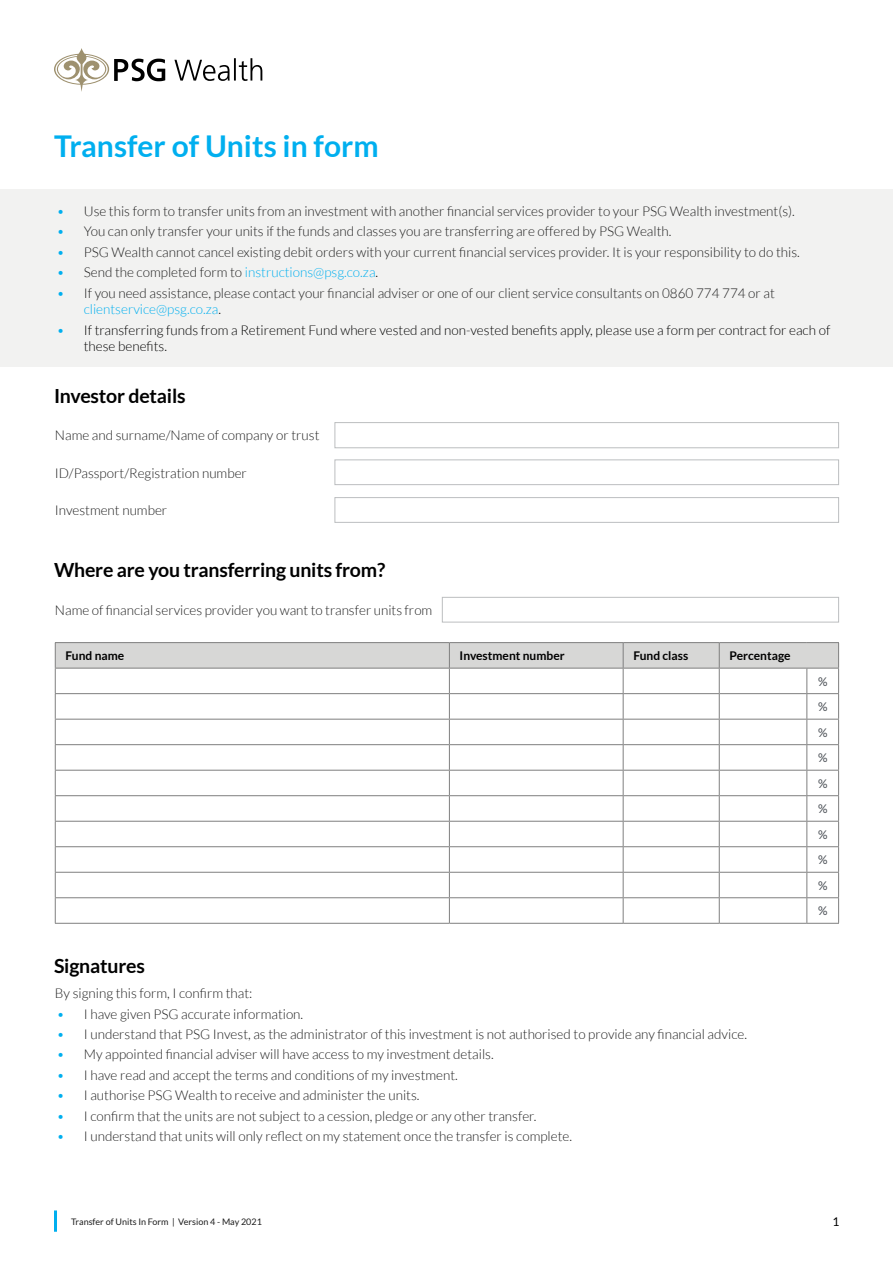
<style>
.page{position:relative;width:893px;height:1263px;background:#fff}
.page>*{position:absolute;margin:0;border:0;box-sizing:border-box;transform-origin:0 0}
.t1{font:700 30px "Lato";color:#00afef}
.t2{font:700 19.5px "Lato";letter-spacing:-.01em;color:#000}
.t3{font:300 13.5px/16.2px "Lato";color:#1e1e1e}
.t4{font:300 13.5px/16.5px "Lato";color:#000}
.t5{font:300 13.5px "Lato";color:#00afef}
.t6{font:700 12px "Lato";color:#000}
.t7{font:12px/25.5px "Lato";color:#494e54;text-align:justify}
.t8{font:12px "Lato";color:#000}
.t9{font:9px "Lato";color:#1e1e1e}
.s1{color:#00afef}
.s2{color:#1e1e1e}
.s3{color:#000}
</style>
<div class="page">
<hr style="left:54px;top:1210px;width:3px;height:22px;background:#00afef">
<div style="left:0;top:189px;width:893px;height:178px;background:#f2f2f1"></div>
<div style="left:334px;top:422px;width:505px;height:26px;border:1px solid #bcbec0"></div>
<div style="left:334px;top:459px;width:505px;height:26px;border:1px solid #bcbec0"></div>
<div style="left:334px;top:497px;width:505px;height:26px;border:1px solid #bcbec0"></div>
<div style="left:442px;top:597px;width:397px;height:25px;border:1px solid #bcbec0"></div>
<hr style="left:55px;top:642px;width:394px;height:1px;background:#7f7f7f">
<hr style="left:449px;top:642px;width:174px;height:1px;background:#7f7f7f">
<hr style="left:623px;top:642px;width:96px;height:1px;background:#7f7f7f">
<hr style="left:719px;top:642px;width:88px;height:1px;background:#7f7f7f">
<hr style="left:807px;top:642px;width:32px;height:1px;background:#7f7f7f">
<svg style="left:55px;top:643px;width:784px;height:280px"></svg>
<hr style="left:55px;top:923px;width:394px;height:1px;background:#7f7f7f">
<hr style="left:449px;top:923px;width:174px;height:1px;background:#7f7f7f">
<hr style="left:623px;top:923px;width:96px;height:1px;background:#7f7f7f">
<hr style="left:719px;top:923px;width:88px;height:1px;background:#7f7f7f">
<hr style="left:807px;top:923px;width:32px;height:1px;background:#7f7f7f">
<svg style="left:54px;top:48px;width:208px;height:44px"></svg>
<h1 class="t1" style="left:54px;top:128px;width:326px">Transfer of Units in form</h1>
<p class="t3" style="left:57px;top:203px;width:740px"><span class="s1">•</span> Use this form to transfer units from an investment with another financial services provider to your PSG Wealth investment(s).</p>
<p class="t3" style="left:57px;top:223px;width:616px"><span class="s1">•</span> You can only transfer your units if the funds and classes you are transferring are offered by PSG Wealth.</p>
<p class="t3" style="left:57px;top:244px;width:745px"><span class="s1">•</span> PSG Wealth cannot cancel existing debit orders with your current financial services provider. It is your responsibility to do this.</p>
<p class="t5" style="left:57px;top:265px;width:323px">• <span class="s2">Send the completed form to</span> instructions@psg.co.za<span class="s3">.</span></p>
<p class="t3" style="left:84px;top:285px;width:693px;text-indent:-27px"><span class="s1">•</span> If you need assistance, please contact your financial adviser or one of our client service consultants on 0860 774 774 or at <span class="s1">clientservice@psg.co.za</span><span class="s3">.</span></p>
<p class="t4" style="left:84px;top:321px;width:748px;text-indent:-27px"><span class="s1">•</span> If transferring funds from a Retirement Fund where vested and non-vested benefits apply, please use a form per contract for each of these benefits.</p>
<h2 class="t2" style="left:54px;top:384px;width:133px">Investor details</h2>
<p class="t3" style="left:55px;top:427px;width:266px">Name and surname/Name of company or trust</p>
<p class="t3" style="left:55px;top:465px;width:194px">ID/Passport/Registration number</p>
<p class="t3" style="left:55px;top:502px;width:114px">Investment number</p>
<h2 class="t2" style="left:54px;top:559px;width:333px">Where are you transferring units from?</h2>
<p class="t3" style="left:55px;top:602px;width:379px">Name of financial services provider you want to transfer units from</p>
<p class="t6" style="left:66px;top:649px;width:60px">Fund name</p>
<p class="t6" style="left:460px;top:649px;width:107px">Investment number</p>
<p class="t6" style="left:633px;top:649px;width:56px">Fund class</p>
<p class="t6" style="left:729px;top:649px;width:63px">Percentage</p>
<h2 class="t2" style="left:54px;top:955px;width:92px">Signatures</h2>
<p class="t3" style="left:55px;top:985px;width:199px">By signing this form, I confirm that:</p>
<p class="t3" style="left:57px;top:1006px;width:248px"><span class="s1">•</span> I have given PSG accurate information.</p>
<p class="t3" style="left:57px;top:1026px;width:692px"><span class="s1">•</span> I understand that PSG Invest, as the administrator of this investment is not authorised to provide any financial advice.</p>
<p class="t3" style="left:57px;top:1046px;width:438px"><span class="s1">•</span> My appointed financial adviser will have access to my investment details.</p>
<p class="t3" style="left:57px;top:1067px;width:403px"><span class="s1">•</span> I have read and accept the terms and conditions of my investment.</p>
<p class="t3" style="left:57px;top:1087px;width:364px"><span class="s1">•</span> I authorise PSG Wealth to receive and administer the units.</p>
<p class="t3" style="left:57px;top:1108px;width:481px"><span class="s1">•</span> I confirm that the units are not subject to a cession, pledge or any other transfer.</p>
<p class="t3" style="left:57px;top:1128px;width:517px"><span class="s1">•</span> I understand that units will only reflect on my statement once the transfer is complete.</p>
<p class="t7" style="left:818px;top:668px;width:11px">% % % % % % % % % %</p>
<p class="t9" style="left:71px;top:1216px;width:192px">Transfer of Units In Form | Version 4 - May 2021</p>
<p class="t8" style="left:832px;top:1215px;width:8px">1</p>
</div>
